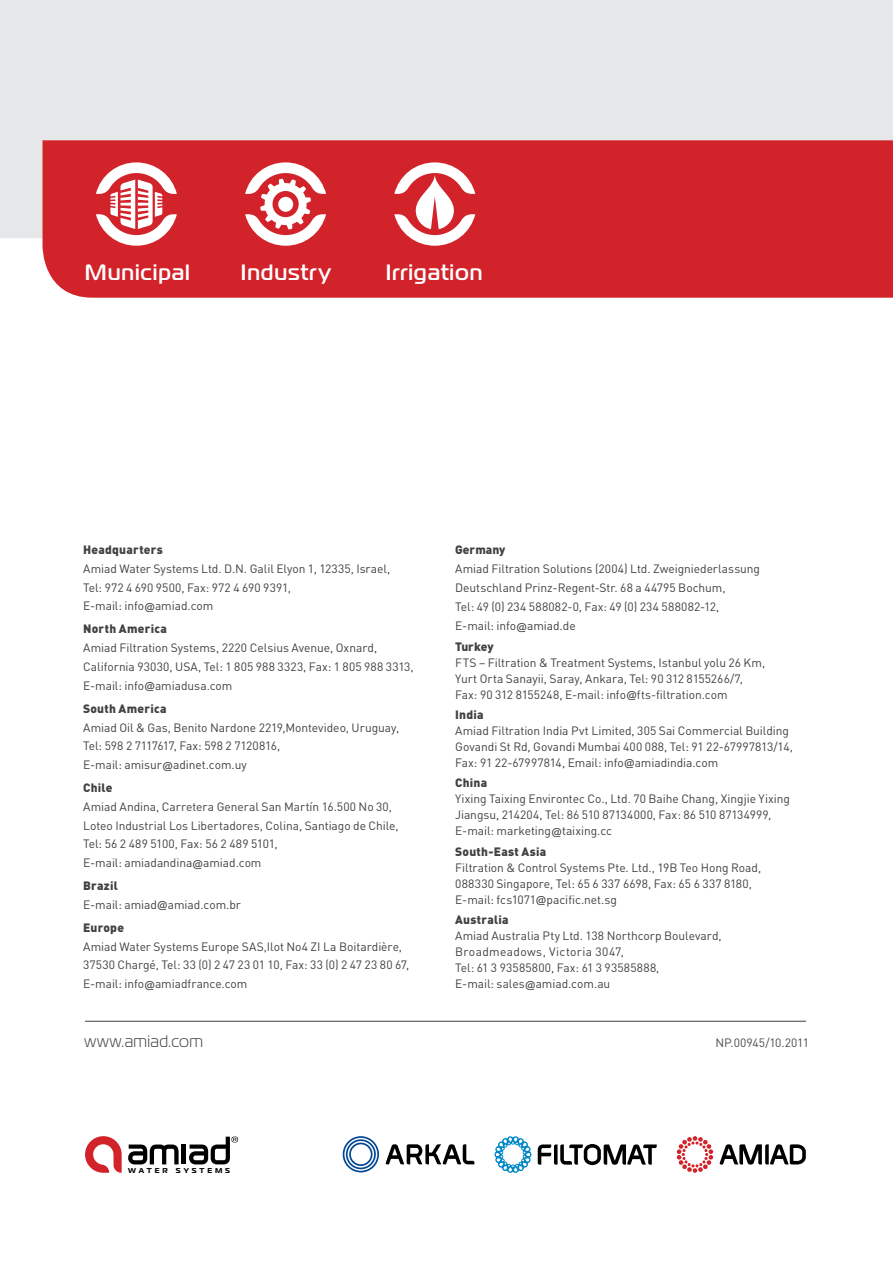
<style>
.page{position:relative;width:893px;height:1263px;background:#fff}
.page>*{position:absolute;margin:0;border:0;box-sizing:border-box;transform-origin:0 0}
.t1{font:500 22.05px "Magistral C";letter-spacing:.04em;color:#fff}
.t2{font:300 16.5px "Magistral C";letter-spacing:.025em;color:#414042}
.t3{font:12px/18.8px "DIN";letter-spacing:-.005em;color:#414042}
.t4{font:900 12px "DIN";letter-spacing:.02em;color:#414042}
.t5{font:12px "DIN";letter-spacing:-.01em;color:#4d4d4f}
.t6{font:900 12px "DIN";color:#414042}
.t7{font:700 7.05px "Magistral C";letter-spacing:.41em;color:#000}
.s1{font-family:"New June";font-weight:500}
.s2{font-weight:900}
</style>
<div class="page">
<hr style="left:85px;top:1021px;width:721px;height:1px;background:#414042">
<svg style="left:85px;top:1136px;width:37px;height:37px"></svg>
<svg style="left:128px;top:1144px;width:51px;height:20px"></svg>
<hr style="left:182px;top:1144px;width:4px;height:20px;background:#000">
<svg style="left:189px;top:1136px;width:49px;height:28px"></svg>
<svg style="left:677px;top:1136px;width:36px;height:37px"></svg>
<svg style="left:720px;top:1144px;width:86px;height:20px"></svg>
<svg style="left:386px;top:1144px;width:88px;height:20px"></svg>
<svg style="left:343px;top:1136px;width:36px;height:36px"></svg>
<svg style="left:538px;top:1144px;width:119px;height:21px"></svg>
<svg style="left:494px;top:1136px;width:37px;height:37px"></svg>
<div style="left:0;top:0;width:893px;height:239px;background:#e6e7e8"></div>
<div style="left:43px;top:140px;width:850px;height:158px;background:#d2232a"></div>
<svg style="left:245px;top:162px;width:81px;height:84px"></svg>
<svg style="left:394px;top:162px;width:81px;height:84px"></svg>
<svg style="left:96px;top:162px;width:81px;height:84px"></svg>
<h1 class="t1" style="left:85px;top:259px;width:106px">Municipal</h1>
<h1 class="t1" style="left:241px;top:259px;width:92px">Industry</h1>
<h1 class="t1" style="left:386px;top:259px;width:98px">Irrigation</h1>
<p class="t4" style="left:83px;top:542px;width:81px">Headquarters</p>
<p class="t3" style="left:83px;top:559px;width:309px">Amiad Water Systems Ltd. D.N. Galil Elyon 1, 12335, Israel,<br>Tel: 972 4 690 9500, Fax: 972 4 690 9391,<br>E-mail: info<span class="s1">@</span>amiad.com</p>
<p class="t4" style="left:83px;top:621px;width:85px">North America</p>
<p class="t3" style="left:83px;top:638px;width:332px">Amiad Filtration Systems, 2220 Celsius Avenue, Oxnard,<br>California 93030, USA, Tel: 1 805 988 3323, Fax: 1 805 988 3313,<br>E-mail: info<span class="s1">@</span>amiadusa.com</p>
<p class="t4" style="left:83px;top:700px;width:85px">South America</p>
<p class="t3" style="left:83px;top:717px;width:318px">Amiad Oil &amp; Gas, Benito Nardone 2219,Montevideo, Uruguay,<br>Tel: 598 2 7117617, Fax: 598 2 7120816,<br>E-mail: amisur<span class="s1">@</span>adinet.com.uy</p>
<p class="t4" style="left:83px;top:780px;width:31px">Chile</p>
<p class="t3" style="left:83px;top:797px;width:317px">Amiad Andina, Carretera General San Martín 16.500 No 30, Loteo Industrial Los Libertadores, Colina, Santiago de Chile, Tel: 56 2 489 5100, Fax: 56 2 489 5101,<br>E-mail: amiadandina<span class="s1">@</span>amiad.com</p>
<p class="t3" style="left:83px;top:876px;width:159px"><span class="s2">Brazil<br></span>E-mail: amiad<span class="s1">@</span>amiad.com.br</p>
<p class="t4" style="left:83px;top:919px;width:42px">Europe</p>
<p class="t3" style="left:83px;top:937px;width:328px">Amiad Water Systems Europe SAS,Ilot No4 ZI La Boitardière,<br>37530 Chargé, Tel: 33 (0) 2 47 23 01 10, Fax: 33 (0) 2 47 23 80 67,<br>E-mail: info<span class="s1">@</span>amiadfrance.com</p>
<h2 class="t2" style="left:85px;top:1032px;width:120px">www.amiad.com</h2>
<p class="t6" style="left:455px;top:542px;width:52px">Germany</p>
<p class="t3" style="left:455px;top:559px;width:306px">Amiad Filtration Solutions (2004) Ltd. Zweigniederlassung Deutschland Prinz-Regent-Str. 68 a 44795 Bochum,<br>Tel: 49 (0) 234 588082-0, Fax: 49 (0) 234 588082-12, E-mail: info<span class="s1">@</span>amiad.de</p>
<p class="t4" style="left:455px;top:638px;width:40px">Turkey</p>
<p class="t3" style="left:455px;top:654px;width:312px;line-height:16px">FTS – Filtration &amp; Treatment Systems, Istanbul yolu 26 Km,<br>Yurt Orta Sanayii, Saray, Ankara, Tel: 90 312 8155266/7,<br>Fax: 90 312 8155248, E-mail: info<span class="s1">@</span>fts-filtration.com</p>
<p class="t4" style="left:455px;top:706px;width:30px">India</p>
<p class="t3" style="left:455px;top:722px;width:339px;line-height:16px">Amiad Filtration India Pvt Limited, 305 Sai Commercial Building<br>Govandi St Rd, Govandi Mumbai 400 088, Tel: 91 22-67997813/14,<br>Fax: 91 22-67997814, Email: info<span class="s1">@</span>amiadindia.com</p>
<p class="t4" style="left:455px;top:775px;width:33px">China</p>
<p class="t3" style="left:455px;top:791px;width:336px;line-height:16px">Yixing Taixing Environtec Co., Ltd. 70 Baihe Chang, Xingjie Yixing<br>Jiangsu, 214204, Tel: 86 510 87134000, Fax: 86 510 87134999,<br>E-mail: marketing<span class="s1">@</span>taixing.cc</p>
<p class="t4" style="left:455px;top:843px;width:93px">South-East Asia</p>
<p class="t3" style="left:455px;top:859px;width:308px;line-height:16px">Filtration &amp; Control Systems Pte. Ltd., 19B Teo Hong Road,<br>088330 Singapore, Tel: 65 6 337 6698, Fax: 65 6 337 8180,<br>E-mail: fcs1071<span class="s1">@</span>pacific.net.sg</p>
<p class="t4" style="left:455px;top:911px;width:55px">Australia</p>
<p class="t3" style="left:455px;top:927px;width:268px;line-height:16px">Amiad Australia Pty Ltd. 138 Northcorp Boulevard, Broadmeadows, Victoria 3047,<br>Tel: 61 3 93585800, Fax: 61 3 93585888,<br>E-mail: sales<span class="s1">@</span>amiad.com.au</p>
<p class="t5" style="left:715px;top:1035px;width:95px">NP.00945/10.2011</p>
<p class="t7" style="left:128px;top:1166px;width:103px">WATER SYSTEMS</p>
</div>
